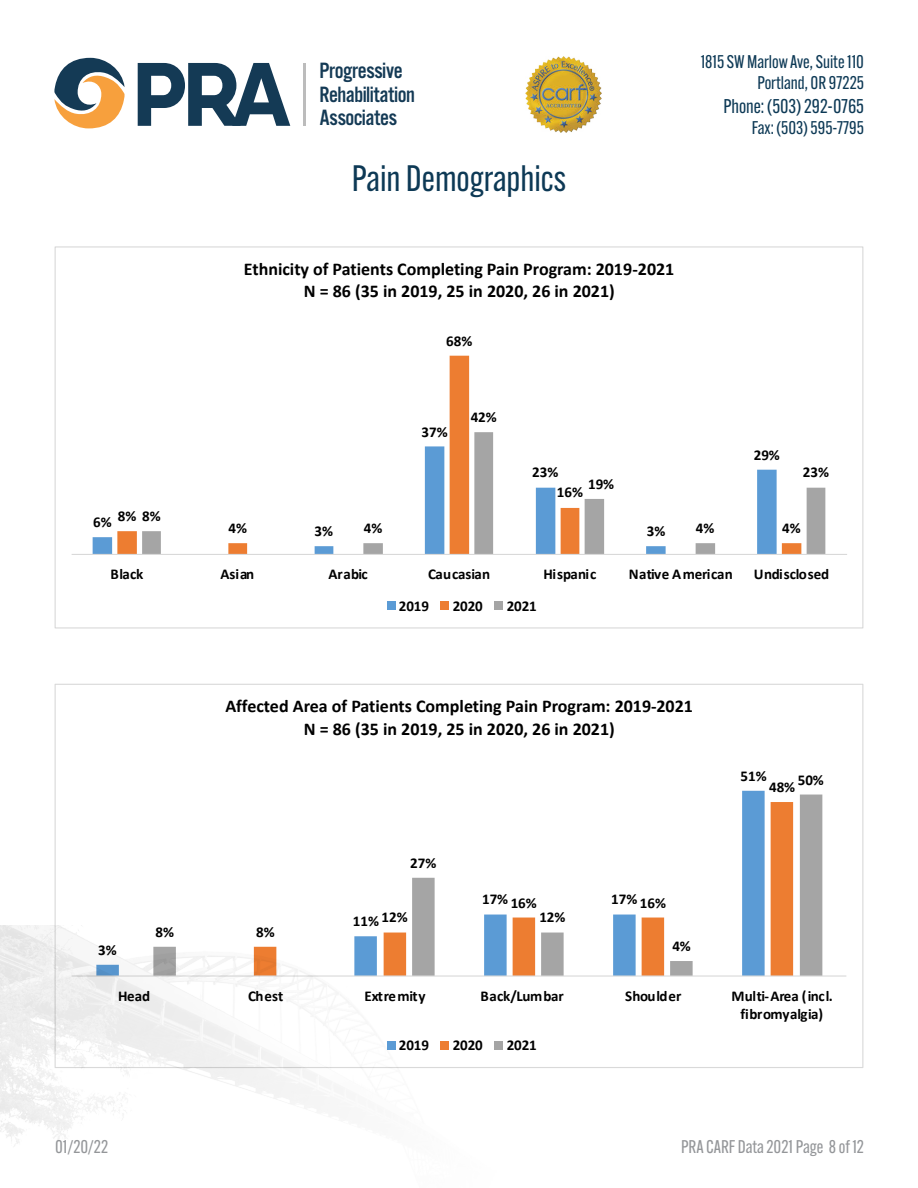
<style>
.page{position:relative;width:918px;height:1188px;background:#fff}
.page>*{position:absolute;margin:0;border:0;box-sizing:border-box;transform-origin:0 0}
.Address_Bar{font:36px "Alternate Gothic ATF";color:#0d3955}
.t1{font:22.95px/23.9px "Alternate Got No 3 D";letter-spacing:-.025em;color:#143a55}
.t2{font:19.5px "Alternate Gothic ATF";color:#0d3955}
.t3{font:700 18px/22.5px "Calibri";color:#000;text-align:center}
.t4{font:18px/21.6px "Alternate Gothic ATF";color:#0d3955;text-align:right}
.t5{font:18px "Alternate Gothic ATF";color:#949699}
.t6{font:700 15px/18px "Calibri";letter-spacing:-.005em;color:#000;text-align:center}
</style>
<div class="page">
<img style="left:0;top:925px;width:864px;height:221px">
<hr style="left:304px;top:63px;width:2px;height:63px;background:#bcbcbc">
<svg style="left:54px;top:58px;width:71px;height:70px"></svg>
<svg style="left:138px;top:63px;width:152px;height:63px"></svg>
<img style="left:525px;top:56px;width:77px;height:77px">
<svg style="left:93px;top:537px;width:20px;height:17px"></svg>
<svg style="left:117px;top:356px;width:353px;height:198px"></svg>
<svg style="left:142px;top:432px;width:683px;height:122px"></svg>
<hr style="left:72px;top:554px;width:775px;height:1px;background:#d9d9d9">
<div style="left:387px;top:602px;width:9px;height:8px;background:#5b9bd5"></div>
<div style="left:441px;top:602px;width:8px;height:8px;background:#ed7d31"></div>
<div style="left:495px;top:602px;width:8px;height:8px;background:#a5a5a5"></div>
<div style="left:55px;top:684px;width:808px;height:384px;background:#fff"></div>
<svg style="left:153px;top:795px;width:669px;height:180px"></svg>
<hr style="left:72px;top:975px;width:774px;height:2px;background:#d9d9d9">
<div style="left:387px;top:1041px;width:9px;height:9px;background:#5b9bd5"></div>
<div style="left:441px;top:1041px;width:8px;height:9px;background:#ed7d31"></div>
<div style="left:495px;top:1041px;width:8px;height:9px;background:#a5a5a5"></div>
<h2 class="t1" style="left:320px;top:59px;width:97px">Progressive<br>Rehabilitation<br>Associates</h2>
<p class="t4" style="left:701px;top:50px;width:165px">1815 SW Marlow Ave, Suite 110<br>Portland, OR 97225</p>
<h3 class="t2" style="left:723px;top:94px;width:142px">Phone: (503) 292-0765</h3>
<p class="t4" style="left:752px;top:117px;width:114px">Fax: (503) 595-7795</p>
<p class="Address_Bar" style="left:352px;top:156px;width:216px">Pain Demographics</p>
<p class="t3" style="left:244px;top:257px;width:432px">Ethnicity of Patients Completing Pain Program: 2019-2021<br>N = 86 (35 in 2019, 25 in 2020, 26 in 2021)</p>
<p class="t6" style="left:446px;top:332px;width:28px">68%</p>
<p class="t6" style="left:118px;top:507px;width:45px">8% 8%</p>
<p class="t6" style="left:93px;top:513px;width:20px">6%</p>
<p class="t6" style="left:228px;top:519px;width:20px">4%</p>
<p class="t6" style="left:315px;top:522px;width:20px">3%</p>
<p class="t6" style="left:364px;top:519px;width:20px">4%</p>
<p class="t6" style="left:422px;top:423px;width:28px">37%</p>
<p class="t6" style="left:471px;top:408px;width:28px">42%</p>
<p class="t6" style="left:532px;top:463px;width:28px">23%</p>
<p class="t6" style="left:588px;top:475px;width:28px">19%</p>
<p class="t6" style="left:557px;top:483px;width:28px">16%</p>
<p class="t6" style="left:647px;top:522px;width:20px">3%</p>
<p class="t6" style="left:696px;top:519px;width:20px">4%</p>
<p class="t6" style="left:754px;top:446px;width:28px">29%</p>
<p class="t6" style="left:803px;top:463px;width:28px">23%</p>
<p class="t6" style="left:782px;top:519px;width:20px">4%</p>
<p class="t6" style="left:111px;top:565px;width:34px">Black</p>
<p class="t6" style="left:221px;top:565px;width:35px">Asian</p>
<p class="t6" style="left:329px;top:565px;width:41px">Arabic</p>
<p class="t6" style="left:428px;top:565px;width:64px">Caucasian</p>
<p class="t6" style="left:544px;top:565px;width:54px">Hispanic</p>
<p class="t6" style="left:629px;top:565px;width:106px">Native American</p>
<p class="t6" style="left:754px;top:565px;width:77px">Undisclosed</p>
<p class="t6" style="left:399px;top:597px;width:32px">2019</p>
<p class="t6" style="left:453px;top:597px;width:32px">2020</p>
<p class="t6" style="left:507px;top:597px;width:32px">2021</p>
<p class="t6" style="left:98px;top:941px;width:20px">3%</p>
<p class="t6" style="left:156px;top:923px;width:20px">8%</p>
<p class="t3" style="left:225px;top:695px;width:469px">Affected Area of Patients Completing Pain Program: 2019-2021<br>N = 86 (35 in 2019, 25 in 2020, 26 in 2021)</p>
<p class="t6" style="left:256px;top:923px;width:20px">8%</p>
<p class="t6" style="left:410px;top:854px;width:28px">27%</p>
<p class="t6" style="left:382px;top:908px;width:28px">12%</p>
<p class="t6" style="left:353px;top:912px;width:28px">11%</p>
<p class="t6" style="left:482px;top:890px;width:28px">17%</p>
<p class="t6" style="left:611px;top:890px;width:28px">17%</p>
<p class="t6" style="left:511px;top:894px;width:28px">16%</p>
<p class="t6" style="left:640px;top:894px;width:28px">16%</p>
<p class="t6" style="left:539px;top:908px;width:28px">12%</p>
<p class="t6" style="left:672px;top:937px;width:20px">4%</p>
<p class="t6" style="left:740px;top:767px;width:28px">51%</p>
<p class="t6" style="left:798px;top:771px;width:28px">50%</p>
<p class="t6" style="left:769px;top:777px;width:28px">48%</p>
<p class="t6" style="left:118px;top:987px;width:34px">Head</p>
<p class="t6" style="left:248px;top:987px;width:37px">Chest</p>
<p class="t6" style="left:364px;top:987px;width:63px">Extremity</p>
<p class="t6" style="left:481px;top:987px;width:85px">Back/Lumbar</p>
<p class="t6" style="left:625px;top:987px;width:58px">Shoulder</p>
<p class="t6" style="left:731px;top:987px;width:103px">Multi-Area (incl. fibromyalgia)</p>
<p class="t6" style="left:399px;top:1036px;width:32px">2019</p>
<p class="t6" style="left:453px;top:1036px;width:32px">2020</p>
<p class="t6" style="left:507px;top:1036px;width:32px">2021</p>
<p class="t5" style="left:55px;top:1136px;width:55px">01/20/22</p>
<p class="t5" style="left:681px;top:1136px;width:184px">PRA CARF Data 2021 Page 8 of 12</p>
</div>
